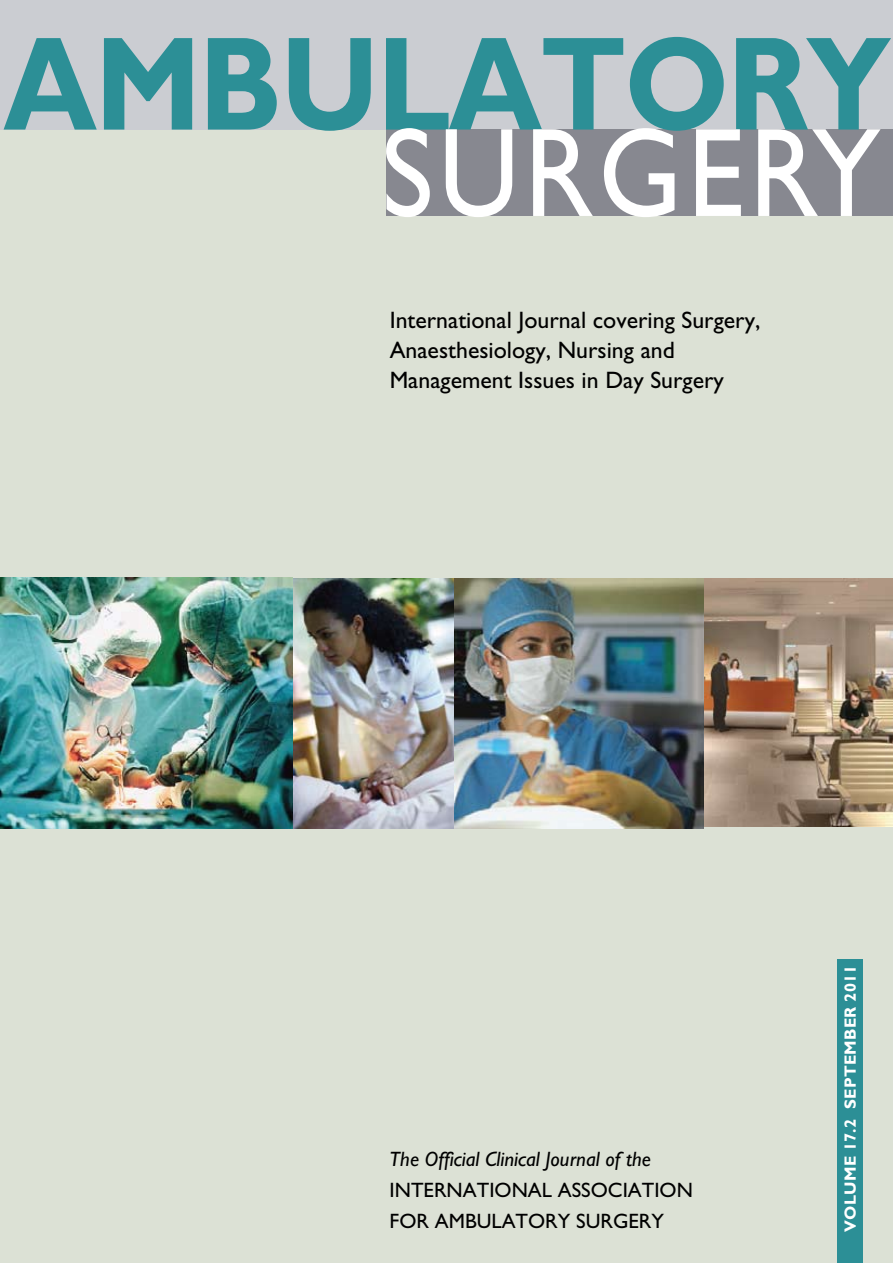
<style>
.page{position:relative;width:893px;height:1263px;background:#dce1d5}
.page>*{position:absolute;margin:0;border:0;box-sizing:border-box;transform-origin:0 0}
.t1{font:700 134.1px "Gill Sans";letter-spacing:-.02em;color:#2c8f96;scale:.9 1}
.t2{font:127.2px "Gill Sans";letter-spacing:.05em;color:#fff;scale:.89 1}
.t3{font:23.85px/29.7px "Gill Sans";color:#000}
.t4{font:20.85px/31.2px "Gill Sans";color:#000}
.t5{font:italic 20.85px "Gill Sans";color:#000}
.t6{font:700 16.35px "Gill Sans";letter-spacing:.015em;color:#fff}
</style>
<div class="page">
<div style="left:838px;top:960px;width:25px;height:303px;background:#2c8f96"></div>
<div style="left:0;top:0;width:893px;height:130px;background:#cbcdd2"></div>
<div style="left:387px;top:129px;width:506px;height:87px;background:#878890"></div>
<img style="left:703px;top:578px;width:190px;height:249px">
<img style="left:293px;top:578px;width:162px;height:250px">
<img style="left:0;top:578px;width:293px;height:250px">
<img style="left:455px;top:578px;width:248px;height:250px">
<h1 class="t1" style="left:3px;top:5px;width:988px">AMBULATORY</h1>
<h2 class="t2" style="left:382px;top:100px;width:562px">SURGERY</h2>
<p class="t3" style="left:390px;top:306px;width:372px">International Journal covering Surgery,<br>Anaesthesiology, Nursing and<br>Management Issues in Day Surgery</p>
<p class="t5" style="left:390px;top:1147px;width:263px">The Official Clinical Journal of the</p>
<p class="t4" style="left:390px;top:1175px;width:305px">INTERNATIONAL ASSOCIATION<br>FOR AMBULATORY SURGERY</p>
<p class="t6" style="left:840px;top:1232px;width:268px;rotate:-90deg">VOLUME 17.2 SEPTEMBER 2011</p>
</div>
